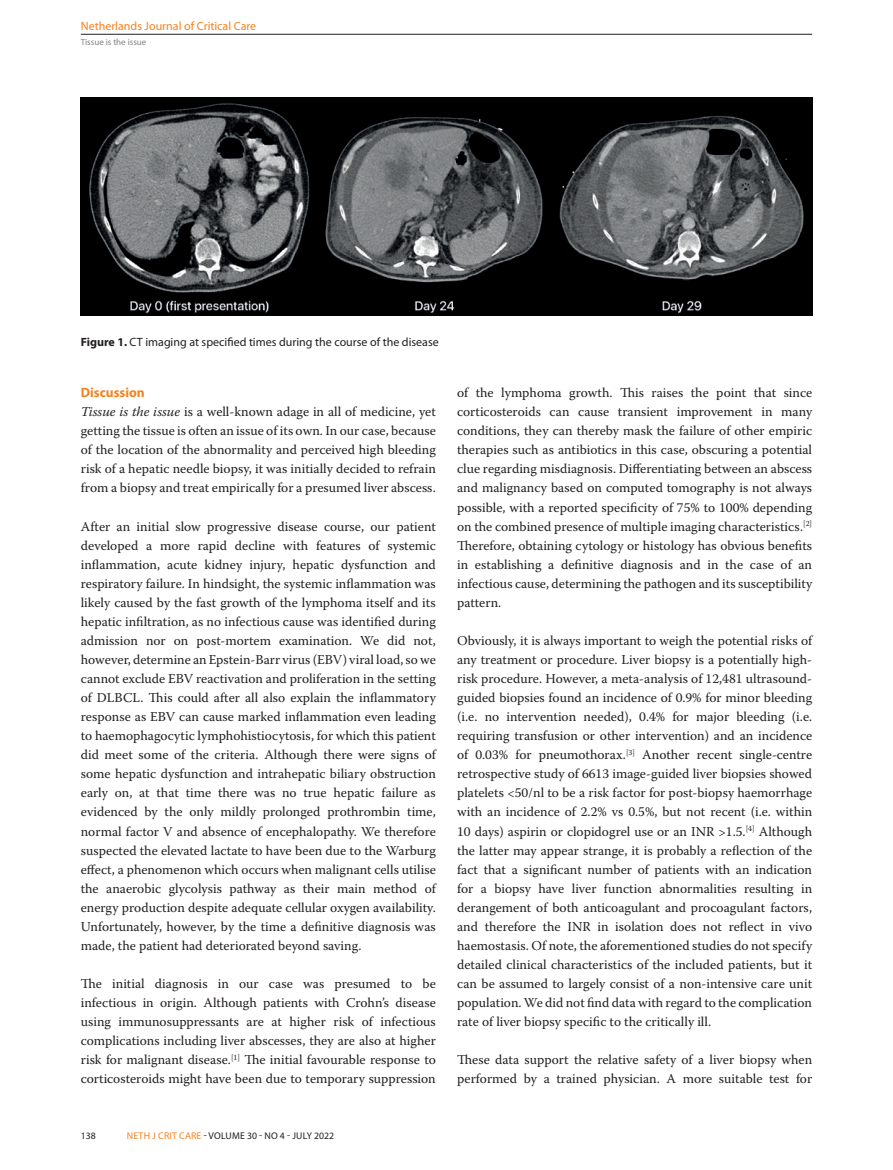
<style>
.page{position:relative;width:893px;height:1170px;background:#fff}
.page>*{position:absolute;margin:0;border:0;box-sizing:border-box;transform-origin:0 0}
.Plat_Warnock_Pro{font:13.5px/19px "Warnock Pro";color:#231f20;text-align:justify}
.Tussenkop{font:700 13.5px "Myriad Pro";color:#f58220}
.Tabelplat{font:12px "Myriad Pro";color:#231f20}
.t1{font:12px "Myriad Pro";color:#f58220}
.t2{font:9.75px "Myriad Pro";letter-spacing:.02em;color:#231f20}
.t3{font:9px "Myriad Pro";color:#808285}
.s1{font-weight:700}
.s2{font-style:italic}
.s3{color:#f58220}
</style>
<div class="page">
<hr style="left:81px;top:34px;width:731px;height:1px;background:#231f20">
<img style="left:81px;top:98px;width:731px;height:217px">
<p class="t1" style="left:81px;top:20px;width:177px">Netherlands Journal of Critical Care</p>
<p class="t3" style="left:81px;top:37px;width:67px">Tissue is the issue</p>
<p class="Tabelplat" style="left:81px;top:335px;width:360px"><span class="s1">Figure 1.</span> CT imaging at specified times during the course of the disease</p>
<p class="Tussenkop" style="left:81px;top:384px;width:66px">Discussion</p>
<p class="Plat_Warnock_Pro" style="left:81px;top:402px;width:357px"><span class="s2">Tissue is the issue</span> is a well-known adage in all of medicine, yet getting the tissue is often an issue of its own. In our case, because of the location of the abnormality and perceived high bleeding risk of a hepatic needle biopsy, it was initially decided to refrain from a biopsy and treat empirically for a presumed liver abscess.</p>
<p class="Plat_Warnock_Pro" style="left:81px;top:516px;width:357px">After an initial slow progressive disease course, our patient developed a more rapid decline with features of systemic inflammation, acute kidney injury, hepatic dysfunction and respiratory failure. In hindsight, the systemic inflammation was likely caused by the fast growth of the lymphoma itself and its hepatic infiltration, as no infectious cause was identified during admission nor on post-mortem examination. We did not, however, determine an Epstein-Barr virus (EBV) viral load, so we cannot exclude EBV reactivation and proliferation in the setting of DLBCL. This could after all also explain the inflammatory response as EBV can cause marked inflammation even leading to haemophagocytic lymphohistiocytosis, for which this patient did meet some of the criteria. Although there were signs of some hepatic dysfunction and intrahepatic biliary obstruction early on, at that time there was no true hepatic failure as evidenced by the only mildly prolonged prothrombin time, normal factor V and absence of encephalopathy. We therefore suspected the elevated lactate to have been due to the Warburg effect, a phenomenon which occurs when malignant cells utilise the anaerobic glycolysis pathway as their main method of energy production despite adequate cellular oxygen availability.<br>Unfortunately, however, by the time a definitive diagnosis was made, the patient had deteriorated beyond saving.</p>
<p class="Plat_Warnock_Pro" style="left:81px;top:973px;width:357px">The initial diagnosis in our case was presumed to be infectious in origin. Although patients with Crohn’s disease using immunosuppressants are at higher risk of infectious complications including liver abscesses, they are also at higher risk for malignant disease.<sup>[1]</sup> The initial favourable response to corticosteroids might have been due to temporary suppression</p>
<p class="t2" style="left:81px;top:1130px;width:17px">138</p>
<p class="t2" style="left:127px;top:1130px;width:209px"><span class="s3">NETH J CRIT CARE</span> - VOLUME 30 - NO 4 - JULY 2022</p>
<p class="Plat_Warnock_Pro" style="left:457px;top:383px;width:357px">of the lymphoma growth. This raises the point that since corticosteroids can cause transient improvement in many conditions, they can thereby mask the failure of other empiric therapies such as antibiotics in this case, obscuring a potential clue regarding misdiagnosis. Differentiating between an abscess and malignancy based on computed tomography is not always possible, with a reported specificity of 75% to 100% depending on the combined presence of multiple imaging characteristics.<sup>[2] </sup>Therefore, obtaining cytology or histology has obvious benefits in establishing a definitive diagnosis and in the case of an infectious cause, determining the pathogen and its susceptibility pattern.</p>
<p class="Plat_Warnock_Pro" style="left:457px;top:630px;width:357px">Obviously, it is always important to weigh the potential risks of any treatment or procedure. Liver biopsy is a potentially high&shy;risk procedure. However, a meta-analysis of 12,481 ultrasound&shy;guided biopsies found an incidence of 0.9% for minor bleeding (i.e. no intervention needed), 0.4% for major bleeding (i.e. requiring transfusion or other intervention) and an incidence of 0.03% for pneumothorax.<sup>[3]</sup> Another recent single-centre retrospective study of 6613 image-guided liver biopsies showed platelets &lt;50/nl to be a risk factor for post-biopsy haemorrhage with an incidence of 2.2% vs 0.5%, but not recent (i.e. within 10 days) aspirin or clopidogrel use or an INR &gt;1.5.<sup>[4]</sup> Although the latter may appear strange, it is probably a reflection of the fact that a significant number of patients with an indication for a biopsy have liver function abnormalities resulting in derangement of both anticoagulant and procoagulant factors, and therefore the INR in isolation does not reflect in vivo haemostasis. Of note, the aforementioned studies do not specify detailed clinical characteristics of the included patients, but it can be assumed to largely consist of a non-intensive care unit population. We did not find data with regard to the complication rate of liver biopsy specific to the critically ill.</p>
<p class="Plat_Warnock_Pro" style="left:457px;top:1049px;width:357px">These data support the relative safety of a liver biopsy when performed by a trained physician. A more suitable test for</p>
</div>
